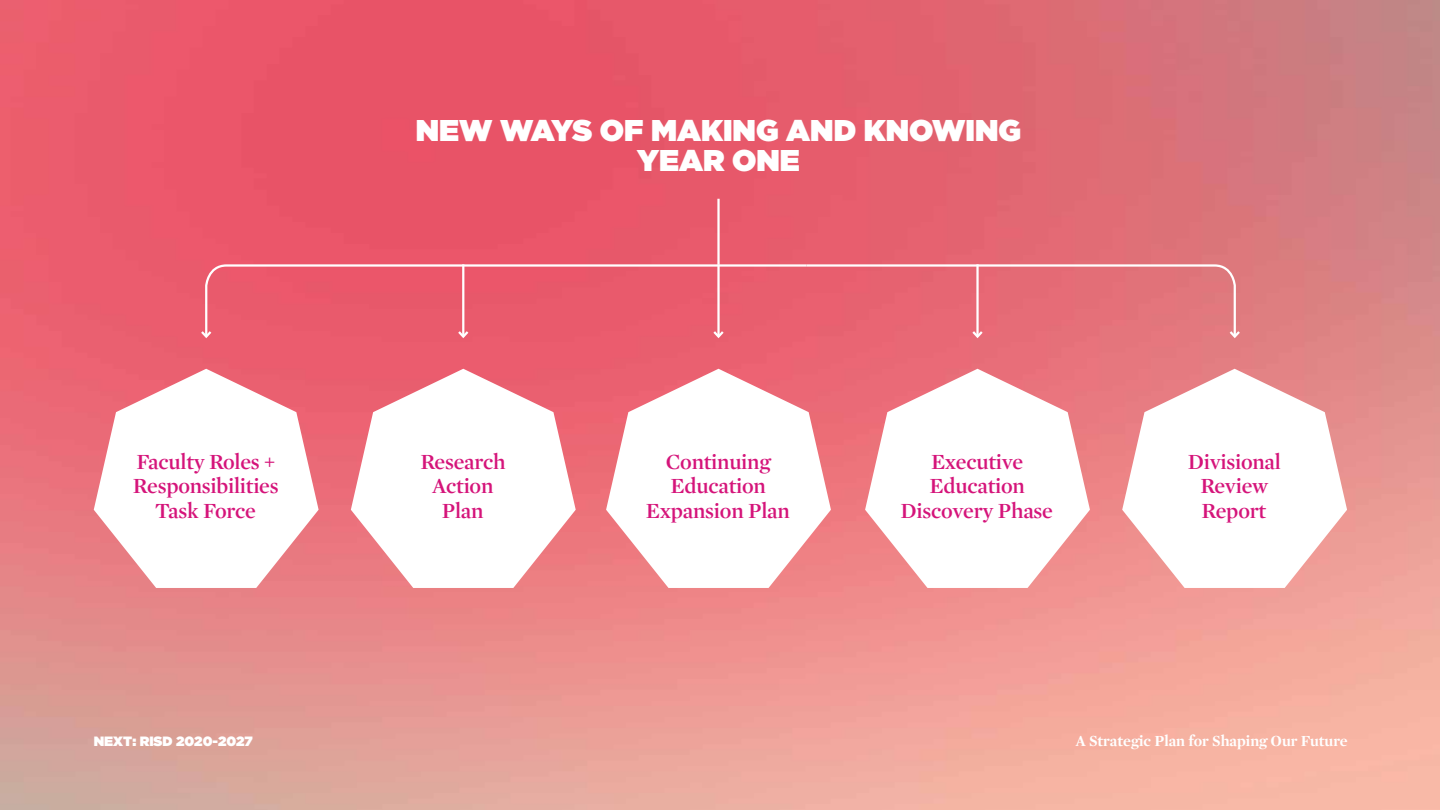
<style>
.page{position:relative;width:1440px;height:810px;background:#fff}
.page>*{position:absolute;margin:0;border:0;box-sizing:border-box;transform-origin:0 0}
.t1{font:900 30px/30px "Gotham";color:#fff;text-align:center}
.t2{font:600 22.05px/24.5px "Mercury Display";letter-spacing:-.01em;color:#d5147a;text-align:center}
.t3{font:700 15.75px "Mercury Display";color:#fff}
.t4{font:900 13.5px "Gotham";color:#fff}
</style>
<div class="page">
<img style="left:0;top:0;width:1440px;height:810px">
<svg style="left:865px;top:369px;width:225px;height:219px"></svg>
<svg style="left:606px;top:369px;width:225px;height:219px"></svg>
<svg style="left:1122px;top:369px;width:225px;height:219px"></svg>
<svg style="left:94px;top:369px;width:225px;height:219px"></svg>
<svg style="left:351px;top:369px;width:225px;height:219px"></svg>
<hr style="left:717px;top:199px;width:3px;height:65px;background:#fff">
<svg style="left:199px;top:263px;width:1043px;height:77px;background:#e86775"></svg>
<h1 class="t1" style="left:416px;top:115px;width:607px">NEW WAYS OF MAKING AND KNOWING<br>YEAR ONE</h1>
<p class="t2" style="left:133px;top:448px;width:147px">Faculty Roles +<br>Responsibilities<br>Task Force</p>
<p class="t2" style="left:420px;top:448px;width:87px">Research<br>Action<br>Plan</p>
<p class="t2" style="left:646px;top:448px;width:145px">Continuing<br>Education<br>Expansion Plan</p>
<p class="t2" style="left:1188px;top:448px;width:95px">Divisional<br>Review<br>Report</p>
<p class="t2" style="left:901px;top:448px;width:154px">Executive<br>Education<br>Discovery Phase</p>
<p class="t4" style="left:94px;top:732px;width:161px">NEXT: RISD 2020-2027</p>
<p class="t3" style="left:1076px;top:729px;width:273px">A Strategic Plan for Shaping Our Future</p>
</div>
